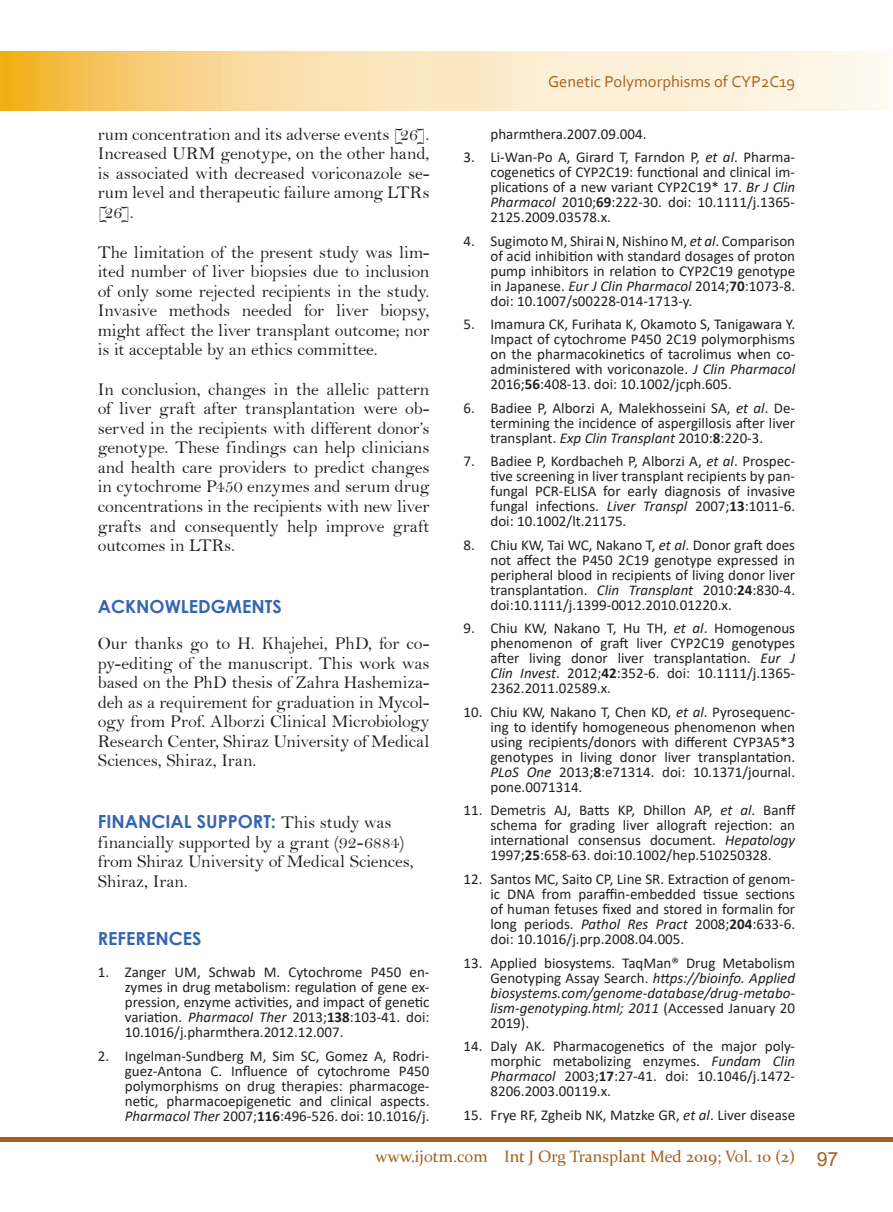
<style>
.page{position:relative;width:893px;height:1212px;background:#fff}
.page>*{position:absolute;margin:0;border:0;box-sizing:border-box;transform-origin:0 0}
.Body{font:18px/19.5px "Bell";letter-spacing:-.01em;color:#231f20;text-align:justify}
.Heading{font:18px/19.5px "Bell";letter-spacing:-.01em;color:#231f20}
.Heading-2{font:700 18px "Century Gothic";color:#3665b0}
.t1{font:16.5px "Constantia";color:#a6611c}
.Running_Title{font:16.5px "Corbel";color:#a6611c}
.t2{font:15px/15px "Calibri";color:#231f20;text-align:justify}
.t3{font:italic 15px/15px "Calibri";color:#231f20;text-align:justify}
.s1{font-family:"Century Gothic";font-weight:700;color:#3665b0}
.s2{font-style:italic}
.s3{font-weight:700}
.s4{font-style:normal}
.s5{font-family:"Arial";font-size:19.5px}
</style>
<div class="page">
<div style="left:0;top:1137px;width:893px;height:5px;background:#a6611c"></div>
<img style="left:0;top:52px;width:882px;height:59px">
<p class="Body" style="left:98px;top:124px;width:333px">rum concentration and its adverse events [26].<br>Increased URM genotype, on the other hand, is associated with decreased voriconazole se&shy;rum level and therapeutic failure among LTRs [26].</p>
<p class="Body" style="left:98px;top:242px;width:333px">The limitation of the present study was lim&shy;ited number of liver biopsies due to inclusion of only some rejected recipients in the study.<br>Invasive methods needed for liver biopsy, might affect the liver transplant outcome; nor is it acceptable by an ethics committee.</p>
<p class="Body" style="left:98px;top:379px;width:333px">In conclusion, changes in the allelic pattern of liver graft after transplantation were ob&shy;served in the recipients with different donor’s genotype. These findings can help clinicians and health care providers to predict changes in cytochrome P450 enzymes and serum drug concentrations in the recipients with new liver grafts and consequently help improve graft outcomes in LTRs.</p>
<p class="Heading-2" style="left:98px;top:593px;width:185px">ACKNOWLEDGMENTS</p>
<p class="Body" style="left:98px;top:634px;width:333px">Our thanks go to H. Khajehei, PhD, for co&shy;py-editing of the manuscript. This work was based on the PhD thesis of Zahra Hashemiza&shy;deh as a requirement for graduation in Mycol&shy;ogy from Prof. Alborzi Clinical Microbiology Research Center, Shiraz University of Medical Sciences, Shiraz, Iran.</p>
<p class="Heading" style="left:98px;top:812px;width:317px"><span class="s1">FINANCIAL SUPPORT:</span> This study was financially supported by a grant (92-6884) from Shiraz University of Medical Sciences, Shiraz, Iran.</p>
<p class="Heading-2" style="left:98px;top:925px;width:105px">REFERENCES</p>
<p class="t2" style="left:125px;top:964px;width:306px;text-indent:-27px">1. Zanger UM, Schwab M. Cytochrome P450 en&shy;zymes in drug metabolism: regulation of gene ex&shy;pression, enzyme activities, and impact of genetic variation. <span class="s2">Pharmacol Ther</span> 2013;<span class="s3">138</span>:103-41. doi:<br>10.1016/j.pharmthera.2012.12.007.</p>
<p class="t2" style="left:125px;top:1048px;width:306px;text-indent:-27px">2. Ingelman-Sundberg M, Sim SC, Gomez A, Rodri&shy;guez-Antona C. Influence of cytochrome P450 polymorphisms on drug therapies: pharmacoge&shy;netic, pharmacoepigenetic and clinical aspects.<br><span class="s2">Pharmacol Ther</span> 2007;<span class="s3">116</span>:496-526. doi: 10.1016/j.</p>
<p class="Running_Title" style="left:548px;top:72px;width:249px">Genetic Polymorphisms of CYP2C19</p>
<p class="t2" style="left:490px;top:126px;width:158px">pharmthera.2007.09.004.</p>
<p class="t2" style="left:490px;top:149px;width:306px;text-indent:-27px">3. Li‐Wan‐Po A, Girard T, Farndon P, <span class="s2">et al</span>. Pharma&shy;cogenetics of CYP2C19: functional and clinical im&shy;plications of a new variant CYP2C19* 17. <span class="s2">Br J Clin Pharmacol</span> 2010;<span class="s3">69</span>:222-30. doi: 10.1111/j.1365- 2125.2009.03578.x.</p>
<p class="t2" style="left:490px;top:233px;width:306px;text-indent:-27px">4. Sugimoto M, Shirai N, Nishino M, <span class="s2">et al</span>. Comparison of acid inhibition with standard dosages of proton pump inhibitors in relation to CYP2C19 genotype in Japanese. <span class="s2">Eur J Clin Pharmacol</span> 2014;<span class="s3">70</span>:1073-8. doi: 10.1007/s00228-014-1713-y.</p>
<p class="t2" style="left:490px;top:316px;width:306px;text-indent:-27px">5. Imamura CK, Furihata K, Okamoto S, Tanigawara Y.<br>Impact of cytochrome P450 2C19 polymorphisms on the pharmacokinetics of tacrolimus when co&shy;administered with voriconazole. <span class="s2">J Clin Pharmacol </span>2016;<span class="s3">56</span>:408-13. doi: 10.1002/jcph.605.</p>
<p class="t2" style="left:490px;top:400px;width:306px;text-indent:-27px">6. Badiee P, Alborzi A, Malekhosseini SA, <span class="s2">et al</span>. De&shy;termining the incidence of aspergillosis after liver transplant. <span class="s2">Exp Clin Transplant</span> 2010:<span class="s3">8</span>:220-3.</p>
<p class="t2" style="left:490px;top:453px;width:306px;text-indent:-27px">7. Badiee P, Kordbacheh P, Alborzi A, <span class="s2">et al</span>. Prospec&shy;tive screening in liver transplant recipients by pan&shy;fungal PCR-ELISA for early diagnosis of invasive fungal infections. <span class="s2">Liver Transpl</span> 2007;<span class="s3">13</span>:1011-6. doi: 10.1002/lt.21175.</p>
<p class="t2" style="left:490px;top:537px;width:306px;text-indent:-27px">8. Chiu KW, Tai WC, Nakano T, <span class="s2">et al</span>. Donor graft does not affect the P450 2C19 genotype expressed in peripheral blood in recipients of living donor liver transplantation. <span class="s2">Clin Transplant</span> 2010:<span class="s3">24</span>:830-4. doi:10.1111/j.1399-0012.2010.01220.x.</p>
<p class="t2" style="left:490px;top:620px;width:306px;text-indent:-27px">9. Chiu KW, Nakano T, Hu TH, <span class="s2">et al</span>. Homogenous phenomenon of graft liver CYP2C19 genotypes after living donor liver transplantation. <span class="s2">Eur J Clin Invest</span>. 2012;<span class="s3">42</span>:352-6. doi: 10.1111/j.1365- 2362.2011.02589.x.</p>
<p class="t2" style="left:490px;top:704px;width:306px;text-indent:-27px">10. Chiu KW, Nakano T, Chen KD, <span class="s2">et al</span>. Pyrosequenc&shy;ing to identify homogeneous phenomenon when using recipients/donors with different CYP3A5*3 genotypes in living donor liver transplantation.<br><span class="s2">PLoS One</span> 2013;<span class="s3">8</span>:e71314. doi: 10.1371/journal. pone.0071314.</p>
<p class="t2" style="left:490px;top:802px;width:306px;text-indent:-27px">11. Demetris AJ, Batts KP, Dhillon AP, <span class="s2">et al</span>. Banff schema for grading liver allograft rejection: an international consensus document. <span class="s2">Hepatology </span>1997;<span class="s3">25</span>:658-63. doi:10.1002/hep.510250328.</p>
<p class="t2" style="left:490px;top:871px;width:306px;text-indent:-27px">12. Santos MC, Saito CP, Line SR. Extraction of genom&shy;ic DNA from paraffin-embedded tissue sections of human fetuses fixed and stored in formalin for long periods. <span class="s2">Pathol Res Pract</span> 2008;<span class="s3">204</span>:633-6. doi: 10.1016/j.prp.2008.04.005.</p>
<p class="t3" style="left:490px;top:954px;width:306px;text-indent:-27px"><span class="s4">13. Applied biosystems. TaqMan® Drug Metabolism Genotyping Assay Search.</span> https://bioinfo. Applied biosystems.com/genome-database/drug-metabo&shy;lism-genotyping.html; 2011 <span class="s4">(Accessed January 20<br>2019).</span></p>
<p class="t2" style="left:490px;top:1038px;width:306px;text-indent:-27px">14. Daly AK. Pharmacogenetics of the major poly&shy;morphic metabolizing enzymes. <span class="s2">Fundam Clin Pharmacol</span> 2003;<span class="s3">17</span>:27-41. doi: 10.1046/j.1472- 8206.2003.00119.x.</p>
<p class="t2" style="left:463px;top:1107px;width:333px">15. Frye RF, Zgheib NK, Matzke GR, <span class="s2">et al</span>. Liver disease</p>
<p class="t1" style="left:375px;top:1145px;width:464px">www.ijotm.com Int J Org Transplant Med 2019; Vol. 10 (2) <span class="s5">97</span></p>
</div>
